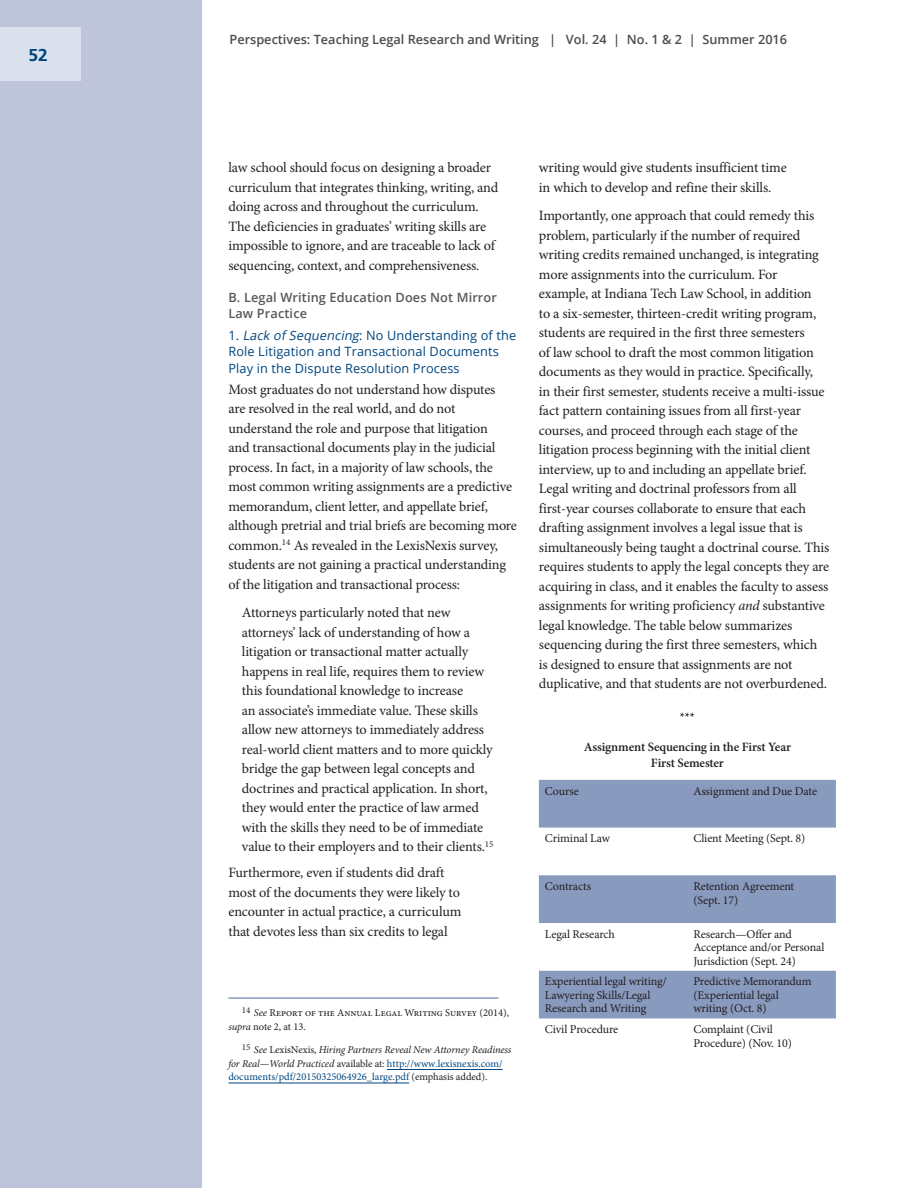
<style>
.page{position:relative;width:918px;height:1188px;background:#fff}
.page>*{position:absolute;margin:0;border:0;box-sizing:border-box;transform-origin:0 0}
.t1{font:700 18px "Carto Gothic Std";color:#01457f}
._03_article_body_p6{font:14.25px/19.5px "Minion Pro";letter-spacing:-.02em;color:#231f20}
._03_article_body_ind{font:14.25px/19.5px "Minion Pro";letter-spacing:-.02em;color:#231f20}
._03_article_sub_3{font:12.75px/16.5px "Open Sans";letter-spacing:.01em;color:#01457f}
.t2{font:600 12.75px "Open Sans";color:#4b4c4d}
.body_center{font:600 12.75px/16.5px "Minion Pro";letter-spacing:-.01em;color:#231f20;text-align:center}
._03_article_sub_2{font:600 12.75px/16.5px "Open Sans";letter-spacing:.01em;color:#57585a}
.table_body{font:12px/13.5px "Minion Pro";letter-spacing:-.01em;color:#231f20}
._05_footnote_next{font:italic 10.5px/13.5px "Minion Pro";letter-spacing:-.015em;color:#231f20}
._05_footnote_next-2{font:10.5px/13.5px "Minion Pro";letter-spacing:-.005em;color:#231f20}
.s1{font-style:italic}
.s2{font-style:normal}
.s3{font-style:normal;color:#01457f}
</style>
<div class="page">
<div style="left:0;top:0;width:202px;height:1188px;background:#bec5db"></div>
<div style="left:0;top:27px;width:80px;height:54px;background:#dbe1ec"></div>
<hr style="left:228px;top:997px;width:270px;height:2px;background:#899abf">
<hr style="left:387px;top:1069px;width:116px;height:1px;background:#01457f">
<hr style="left:228px;top:1083px;width:181px;height:1px;background:#01457f">
<svg style="left:539px;top:780px;width:297px;height:238px;fill:#899abf"></svg>
<p class="t1" style="left:28px;top:44px;width:21px">52</p>
<p class="t2" style="left:230px;top:31px;width:559px">Perspectives: Teaching Legal Research and Writing | Vol. 24 | No. 1 &amp; 2 | Summer 2016</p>
<p class="_03_article_body_p6" style="left:228px;top:158px;width:271px">law school should focus on designing a broader curriculum that integrates thinking, writing, and doing across and throughout the curriculum.<br>The deficiencies in graduates’ writing skills are impossible to ignore, and are traceable to lack of sequencing, context, and comprehensiveness.</p>
<p class="_03_article_sub_2" style="left:228px;top:289px;width:270px">B. Legal Writing Education Does Not Mirror<br>Law Practice</p>
<p class="_03_article_sub_3" style="left:228px;top:326px;width:289px">1. <span class="s1">Lack of Sequencing</span>: No Understanding of the<br>Role Litigation and Transactional Documents<br>Play in the Dispute Resolution Process</p>
<p class="_03_article_body_p6" style="left:228px;top:379px;width:290px">Most graduates do not understand how disputes<br>are resolved in the real world, and do not understand the role and purpose that litigation<br>and transactional documents play in the judicial process. In fact, in a majority of law schools, the most common writing assignments are a predictive memorandum, client letter, and appellate brief, although pretrial and trial briefs are becoming more common.<sup>14</sup> As revealed in the LexisNexis survey, students are not gaining a practical understanding of the litigation and transactional process:</p>
<p class="_03_article_body_ind" style="left:242px;top:603px;width:253px">Attorneys particularly noted that new attorneys’ lack of understanding of how a litigation or transactional matter actually happens in real life, requires them to review this foundational knowledge to increase<br>an associate’s immediate value. These skills allow new attorneys to immediately address real-world client matters and to more quickly bridge the gap between legal concepts and doctrines and practical application. In short, they would enter the practice of law armed with the skills they need to be of immediate value to their employers and to their clients.<sup>15</sup></p>
<p class="_03_article_body_p6" style="left:228px;top:863px;width:235px">Furthermore, even if students did draft most of the documents they were likely to encounter in actual practice, a curriculum that devotes less than six credits to legal</p>
<p class="_05_footnote_next-2" style="left:228px;top:1006px;width:282px;text-indent:14px"><sup>14</sup> <span class="s1">See</span> Report of the Annual Legal Writing Survey (2014), <span class="s1">supra</span> note 2, at 13.</p>
<p class="_05_footnote_next" style="left:228px;top:1043px;width:285px;text-indent:14px"><sup>15</sup> See <span class="s2">LexisNexis,</span> Hiring Partners Reveal New Attorney Readiness for Real—World Practiced <span class="s2">available at:</span> <span class="s3">http://www.lexisnexis.com/ documents/pdf/20150325064926_large.pdf</span> <span class="s2">(emphasis added).</span></p>
<p class="_03_article_body_p6" style="left:539px;top:158px;width:249px">writing would give students insufficient time in which to develop and refine their skills.</p>
<p class="_03_article_body_p6" style="left:539px;top:206px;width:292px">Importantly, one approach that could remedy this problem, particularly if the number of required writing credits remained unchanged, is integrating more assignments into the curriculum. For example, at Indiana Tech Law School, in addition<br>to a six-semester, thirteen-credit writing program, students are required in the first three semesters<br>of law school to draft the most common litigation documents as they would in practice. Specifically,<br>in their first semester, students receive a multi-issue fact pattern containing issues from all first-year courses, and proceed through each stage of the litigation process beginning with the initial client interview, up to and including an appellate brief.<br>Legal writing and doctrinal professors from all first-year courses collaborate to ensure that each drafting assignment involves a legal issue that is simultaneously being taught a doctrinal course. This requires students to apply the legal concepts they are acquiring in class, and it enables the faculty to assess assignments for writing proficiency <span class="s1">and</span> substantive legal knowledge. The table below summarizes sequencing during the first three semesters, which is designed to ensure that assignments are not duplicative, and that students are not overburdened.</p>
<p class="body_center" style="left:680px;top:708px;width:17px">***</p>
<p class="body_center" style="left:584px;top:738px;width:209px">Assignment Sequencing in the First Year<br>First Semester</p>
<p class="table_body" style="left:545px;top:784px;width:35px">Course</p>
<p class="table_body" style="left:693px;top:784px;width:125px">Assignment and Due Date</p>
<p class="table_body" style="left:545px;top:832px;width:67px">Criminal Law</p>
<p class="table_body" style="left:693px;top:832px;width:114px">Client Meeting (Sept. 8)</p>
<p class="table_body" style="left:545px;top:880px;width:48px">Contracts</p>
<p class="table_body" style="left:693px;top:880px;width:102px">Retention Agreement (Sept. 17)</p>
<p class="table_body" style="left:545px;top:927px;width:71px">Legal Research</p>
<p class="table_body" style="left:693px;top:927px;width:133px">Research—Offer and<br>Acceptance and/or Personal<br>Jurisdiction (Sept. 24)</p>
<p class="table_body" style="left:545px;top:975px;width:123px">Experiential legal writing/<br>Lawyering Skills/Legal<br>Research and Writing</p>
<p class="table_body" style="left:693px;top:975px;width:120px">Predictive Memorandum (Experiential legal writing (Oct. 8)</p>
<p class="table_body" style="left:545px;top:1023px;width:75px">Civil Procedure</p>
<p class="table_body" style="left:693px;top:1023px;width:100px">Complaint (Civil<br>Procedure) (Nov. 10)</p>
</div>
